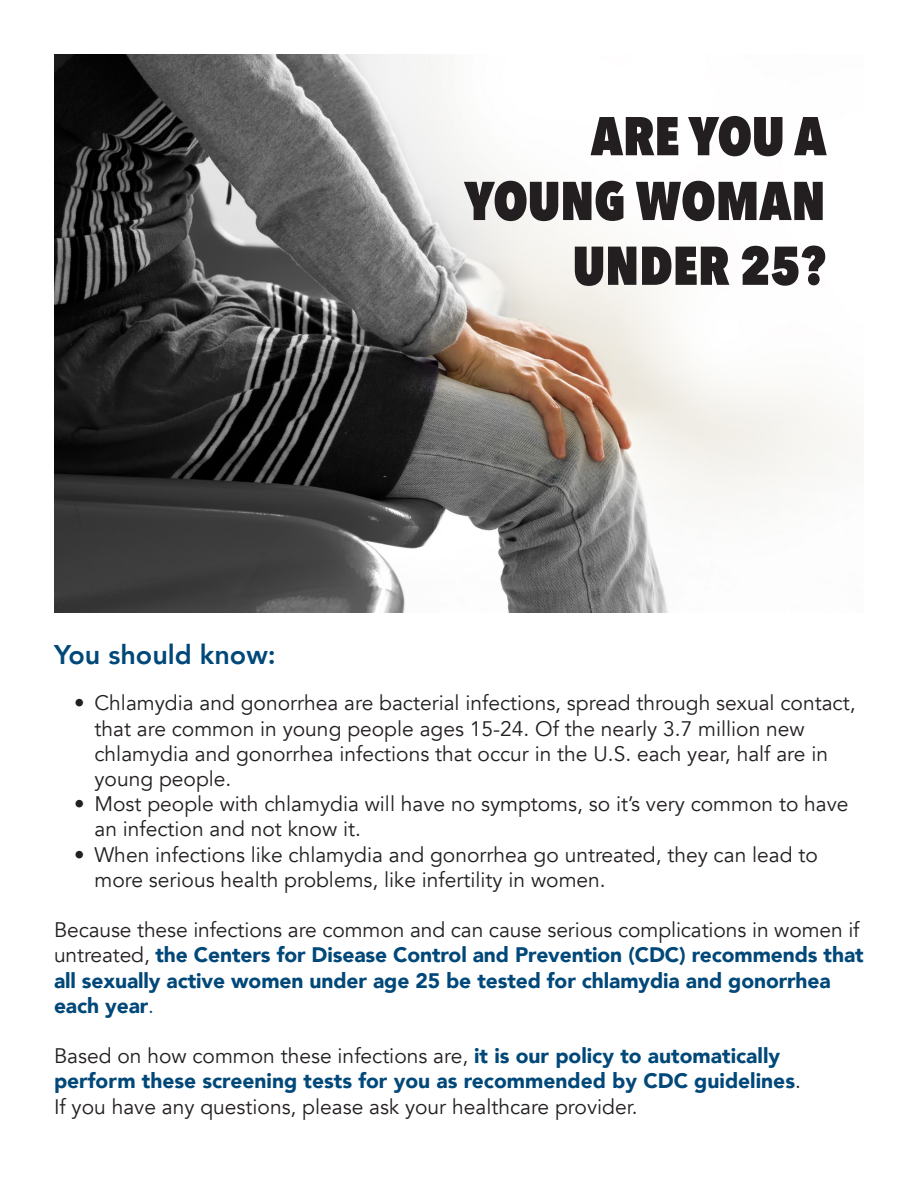
<style>
.page{position:relative;width:918px;height:1188px;background:#fff}
.page>*{position:absolute;margin:0;border:0;box-sizing:border-box;transform-origin:0 0}
.Heading{font:800 54px "Avenir Next Condensed";color:#231f20}
.Heading-2{font:800 27px "Avenir";color:#004879}
.t1{font:21px/25.2px "Avenir";color:#231f20}
.t2{font:900 21px/25.2px "Avenir";letter-spacing:-.005em;color:#004879}
.s1{font-weight:400;color:#231f20}
.s2{font-weight:400}
.s3{font-weight:900;color:#004879}
</style>
<div class="page">
<img style="left:54px;top:54px;width:801px;height:558px">
<p class="Heading" style="left:591px;top:103px;width:237px">ARE YOU A</p>
<p class="Heading" style="left:465px;top:167px;width:362px">YOUNG WOMAN</p>
<p class="Heading" style="left:573px;top:232px;width:254px">UNDER 25?</p>
<p class="Heading-2" style="left:54px;top:634px;width:223px">You should know:</p>
<p class="t1" style="left:94px;top:691px;width:763px;text-indent:-20px">• Chlamydia and gonorrhea are bacterial infections, spread through sexual contact, that are common in young people ages 15-24. Of the nearly 3.7 million new chlamydia and gonorrhea infections that occur in the U.S. each year, half are in young people.</p>
<p class="t1" style="left:94px;top:792px;width:756px;text-indent:-20px">• Most people with chlamydia will have no symptoms, so it’s very common to have an infection and not know it.</p>
<p class="t1" style="left:94px;top:842px;width:725px;text-indent:-20px">• When infections like chlamydia and gonorrhea go untreated, they can lead to more serious health problems, like infertility in women.</p>
<p class="t2" style="left:54px;top:917px;width:811px"><span class="s1">Because these infections are common and can cause serious complications in women if untreated,</span> the Centers for Disease Control and Prevention (CDC) recommends that all sexually active women under age 25 be tested for chlamydia and gonorrhea each year<span class="s2">.</span></p>
<p class="t1" style="left:54px;top:1044px;width:748px">Based on how common these infections are, <span class="s3">it is our policy to automatically perform these screening tests for you as recommended by CDC guidelines</span>.<br>If you have any questions, please ask your healthcare provider.</p>
</div>
